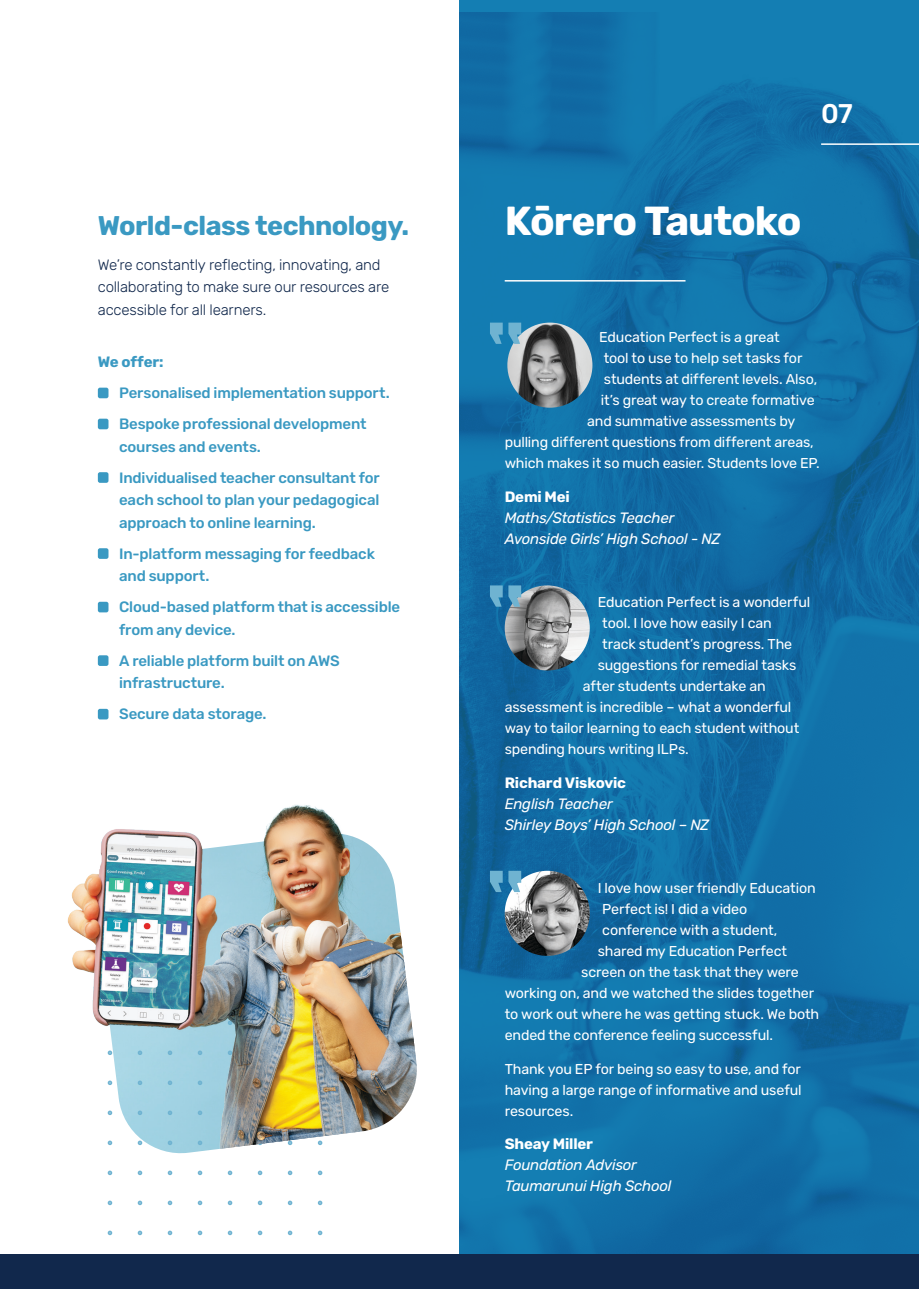
<style>
.page{position:relative;width:919px;height:1289px;background:#fff}
.page>*{position:absolute;margin:0;border:0;box-sizing:border-box;transform-origin:0 0}
.t1{font:700 40.5px "Rubik";letter-spacing:-.025em;color:#fff}
.t2{font:700 27px "Rubik";letter-spacing:-.02em;color:#3a99c2}
.t3{font:500 27px "Rubik";color:#fff}
.t4{font:500 15px/22.5px "Rubik";letter-spacing:-.01em;color:#3a99c2}
.t5{font:italic 300 15px/21px "Rubik";letter-spacing:-.015em;color:#fff}
.t6{font:300 15px/22.5px "Rubik";letter-spacing:-.015em;color:#11284c}
.t7{font:700 15px "Rubik";letter-spacing:-.01em;color:#fff}
.t8{font:700 15px "Rubik";letter-spacing:-.01em;color:#3a99c2}
.t9{font:14.25px/21px "Rubik";letter-spacing:-.01em;color:#fff;text-align:justify}
</style>
<div class="page">
<svg style="left:459px;top:0;width:459px;height:1254px;background:#1170a7"></svg>
<div style="left:0;top:1254px;width:918px;height:34px;background:#11284c"></div>
<div style="left:98px;top:387px;width:10px;height:11px;background:#3a99c2;border-radius:2px"></div>
<div style="left:98px;top:418px;width:10px;height:11px;background:#3a99c2;border-radius:2px"></div>
<div style="left:98px;top:472px;width:10px;height:11px;background:#3a99c2;border-radius:2px"></div>
<div style="left:98px;top:548px;width:10px;height:11px;background:#3a99c2;border-radius:2px"></div>
<div style="left:98px;top:601px;width:10px;height:11px;background:#3a99c2;border-radius:2px"></div>
<div style="left:98px;top:655px;width:10px;height:11px;background:#3a99c2;border-radius:2px"></div>
<div style="left:98px;top:708px;width:10px;height:11px;background:#3a99c2;border-radius:2px"></div>
<hr style="left:504px;top:280px;width:181px;height:1px;background:#fff">
<img style="left:504px;top:585px;width:85px;height:85px;border-radius:43px">
<img style="left:504px;top:870px;width:85px;height:85px;border-radius:43px">
<img style="left:507px;top:322px;width:85px;height:85px;border-radius:43px">
<svg style="left:490px;top:322px;width:31px;height:22px"></svg>
<svg style="left:490px;top:585px;width:31px;height:21px"></svg>
<svg style="left:490px;top:870px;width:31px;height:22px"></svg>
<svg style="left:108px;top:1170px;width:4px;height:5px"></svg>
<svg style="left:138px;top:1170px;width:4px;height:5px"></svg>
<svg style="left:168px;top:1170px;width:4px;height:5px"></svg>
<svg style="left:198px;top:1170px;width:4px;height:5px"></svg>
<svg style="left:228px;top:1170px;width:4px;height:5px"></svg>
<svg style="left:258px;top:1170px;width:4px;height:5px"></svg>
<svg style="left:288px;top:1170px;width:4px;height:5px"></svg>
<svg style="left:318px;top:1170px;width:4px;height:5px"></svg>
<svg style="left:108px;top:1200px;width:4px;height:5px"></svg>
<svg style="left:138px;top:1200px;width:4px;height:5px"></svg>
<svg style="left:168px;top:1200px;width:4px;height:5px"></svg>
<svg style="left:198px;top:1200px;width:4px;height:5px"></svg>
<svg style="left:228px;top:1200px;width:4px;height:5px"></svg>
<svg style="left:258px;top:1200px;width:4px;height:5px"></svg>
<svg style="left:288px;top:1200px;width:4px;height:5px"></svg>
<svg style="left:318px;top:1200px;width:4px;height:5px"></svg>
<svg style="left:108px;top:1230px;width:4px;height:5px"></svg>
<svg style="left:138px;top:1230px;width:4px;height:5px"></svg>
<svg style="left:168px;top:1230px;width:4px;height:5px"></svg>
<svg style="left:198px;top:1230px;width:4px;height:5px"></svg>
<svg style="left:228px;top:1230px;width:4px;height:5px"></svg>
<svg style="left:258px;top:1230px;width:4px;height:5px"></svg>
<svg style="left:288px;top:1230px;width:4px;height:5px"></svg>
<svg style="left:318px;top:1230px;width:4px;height:5px"></svg>
<img style="left:67px;top:805px;width:350px;height:349px">
<hr style="left:821px;top:143px;width:97px;height:2px;background:#fff">
<h2 class="t2" style="left:98px;top:209px;width:313px">World-class technology.</h2>
<p class="t6" style="left:98px;top:254px;width:293px">We’re constantly reflecting, innovating, and collaborating to make sure our resources are accessible for all learners.</p>
<p class="t8" style="left:98px;top:353px;width:67px">We offer:</p>
<p class="t4" style="left:119px;top:378px;width:272px;line-height:31px">Personalised implementation support.<br>Bespoke professional development</p>
<p class="t4" style="left:119px;top:431px;width:262px;line-height:31px">courses and events.<br>Individualised teacher consultant for</p>
<p class="t4" style="left:119px;top:489px;width:262px">each school to plan your pedagogical approach to online learning.</p>
<p class="t4" style="left:119px;top:543px;width:257px">In-platform messaging for feedback and support.</p>
<p class="t4" style="left:119px;top:596px;width:282px">Cloud-based platform that is accessible from any device.</p>
<p class="t4" style="left:119px;top:650px;width:222px">A reliable platform built on AWS infrastructure.</p>
<p class="t4" style="left:119px;top:703px;width:149px">Secure data storage.</p>
<h2 class="t3" style="left:821px;top:98px;width:33px">07</h2>
<h1 class="t1" style="left:504px;top:197px;width:298px">Kōrero Tautoko</h1>
<p class="t9" style="left:599px;top:327px;width:182px">Education Perfect is a great</p>
<p class="t9" style="left:603px;top:348px;width:200px">tool to use to help set tasks for</p>
<p class="t9" style="left:603px;top:369px;width:215px">students at different levels. Also,</p>
<p class="t9" style="left:600px;top:390px;width:215px">it’s great way to create formative</p>
<p class="t9" style="left:587px;top:411px;width:209px">and summative assessments by</p>
<p class="t9" style="left:504px;top:432px;width:310px">pulling different questions from different areas,</p>
<p class="t9" style="left:504px;top:453px;width:316px">which makes it so much easier. Students love EP.</p>
<p class="t7" style="left:504px;top:488px;width:67px">Demi Mei</p>
<p class="t5" style="left:504px;top:507px;width:217px">Maths/Statistics Teacher<br>Avonside Girls’ High School - NZ</p>
<p class="t9" style="left:597px;top:591px;width:214px">Education Perfect is a wonderful</p>
<p class="t9" style="left:602px;top:612px;width:171px">tool. I love how easily I can</p>
<p class="t9" style="left:602px;top:633px;width:191px">track student’s progress. The</p>
<p class="t9" style="left:597px;top:654px;width:200px">suggestions for remedial tasks</p>
<p class="t9" style="left:582px;top:675px;width:185px">after students undertake an</p>
<p class="t9" style="left:504px;top:696px;width:288px">assessment is incredible – what a wonderful</p>
<p class="t9" style="left:504px;top:717px;width:296px">way to tailor learning to each student without</p>
<p class="t9" style="left:504px;top:738px;width:186px">spending hours writing ILPs.</p>
<p class="t7" style="left:504px;top:773px;width:123px">Richard Viskovic</p>
<p class="t5" style="left:504px;top:793px;width:206px">English Teacher<br>Shirley Boys’ High School – NZ</p>
<p class="t9" style="left:597px;top:877px;width:219px">I love how user friendly Education</p>
<p class="t9" style="left:602px;top:898px;width:147px">Perfect is! I did a video</p>
<p class="t9" style="left:602px;top:919px;width:177px">conference with a student,</p>
<p class="t9" style="left:597px;top:940px;width:191px">shared my Education Perfect</p>
<p class="t9" style="left:581px;top:961px;width:219px">screen on the task that they were</p>
<p class="t9" style="left:504px;top:982px;width:311px">working on, and we watched the slides together</p>
<p class="t9" style="left:504px;top:1003px;width:316px">to work out where he was getting stuck. We both</p>
<p class="t9" style="left:504px;top:1024px;width:270px">ended the conference feeling successful.</p>
<p class="t9" style="left:504px;top:1058px;width:298px">Thank you EP for being so easy to use, and for having a large range of informative and useful resources.</p>
<p class="t7" style="left:504px;top:1135px;width:90px">Sheay Miller</p>
<p class="t5" style="left:504px;top:1155px;width:168px">Foundation Advisor<br>Taumarunui High School</p>
</div>
